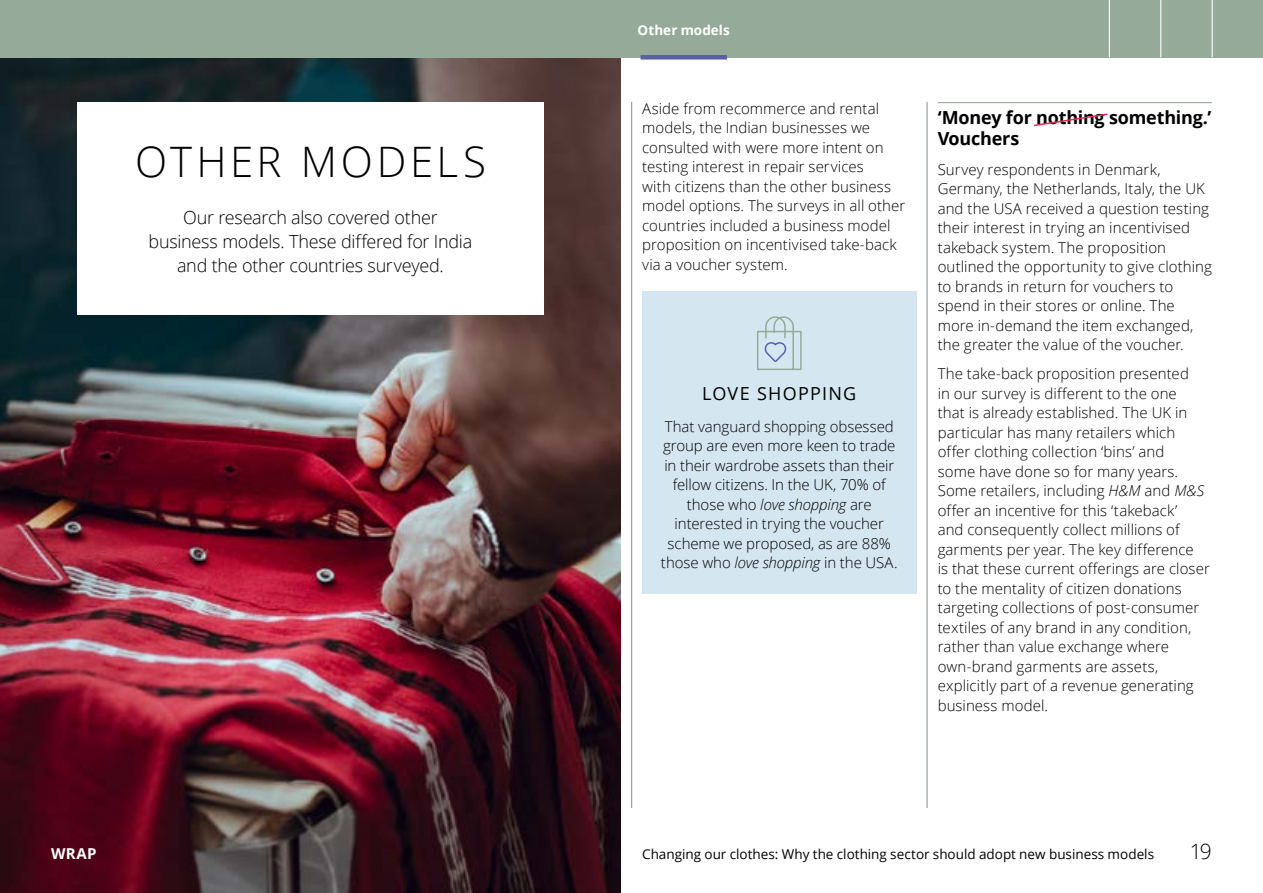
<style>
.page{position:relative;width:1263px;height:893px;background:#fff}
.page>*{position:absolute;margin:0;border:0;box-sizing:border-box;transform-origin:0 0}
.t1{font:300 42px "Open Sans";letter-spacing:.09em;color:#000}
.t2{font:300 21px "Open Sans";color:#000}
.t3{font:300 18px/24px "Open Sans";letter-spacing:-.015em;color:#000;text-align:center}
.t4{font:700 18px/21px "Open Sans";letter-spacing:-.015em;color:#000}
.t5{font:18px "Open Sans";letter-spacing:.065em;color:#000}
.t6{font:300 15px/19.5px "Open Sans";letter-spacing:.005em;color:#000}
.t7{font:700 15px "Open Sans";color:#fff}
.t8{font:13.5px "Open Sans";color:#000}
.t9{font:700 13.5px "Open Sans";letter-spacing:.005em;color:#fff}
.s1{font-style:italic}
</style>
<div class="page">
<img style="left:0;top:57px;width:621px;height:836px">
<hr style="left:938px;top:102px;width:274px;height:1px;background:#96aa99">
<div style="left:77px;top:102px;width:467px;height:212px;background:#fff"></div>
<hr style="left:927px;top:102px;width:1px;height:706px;background:#848b8c">
<hr style="left:631px;top:102px;width:1px;height:706px;background:#848b8c">
<svg style="left:1034px;top:113px;width:74px;height:14px"></svg>
<div style="left:642px;top:291px;width:274px;height:303px;background:#d4e7f0"></div>
<div style="left:792px;top:331px;width:10px;height:39px;border:1px solid #96aa99"></div>
<div style="left:757px;top:331px;width:37px;height:39px;border:1px solid #96aa99"></div>
<svg style="left:763px;top:317px;width:32px;height:46px"></svg>
<div style="left:0;top:0;width:1263px;height:57px;background:#96aa99"></div>
<hr style="left:1160px;top:0;width:1px;height:57px;background:#fff">
<hr style="left:1211px;top:0;width:2px;height:57px;background:#fff">
<hr style="left:1109px;top:0;width:1px;height:57px;background:#fff">
<div style="left:640px;top:55px;width:87px;height:5px;background:#5960a8"></div>
<h1 class="t1" style="left:135px;top:133px;width:352px">OTHER MODELS</h1>
<p class="t3" style="left:149px;top:205px;width:325px">Our research also covered other business models. These differed for India and the other countries surveyed.</p>
<p class="t9" style="left:638px;top:20px;width:94px">Other models</p>
<p class="t6" style="left:642px;top:98px;width:265px">Aside from recommerce and rental models, the Indian businesses we consulted with were more intent on testing interest in repair services<br>with citizens than the other business model options. The surveys in all other countries included a business model proposition on incentivised take-back via a voucher system.</p>
<p class="t5" style="left:702px;top:381px;width:156px">LOVE SHOPPING</p>
<p class="t6" style="left:661px;top:416px;width:238px;text-align:center">That vanguard shopping obsessed group are even more keen to trade in their wardrobe assets than their fellow citizens. In the UK, 70% of those who <span class="s1">love shopping</span> are interested in trying the voucher scheme we proposed, as are 88% those who <span class="s1">love shopping</span> in the USA.</p>
<p class="t4" style="left:938px;top:107px;width:275px">‘Money for nothing something.’<br>Vouchers</p>
<p class="t6" style="left:938px;top:159px;width:276px">Survey respondents in Denmark, Germany, the Netherlands, Italy, the UK and the USA received a question testing their interest in trying an incentivised takeback system. The proposition outlined the opportunity to give clothing to brands in return for vouchers to spend in their stores or online. The more in-demand the item exchanged, the greater the value of the voucher.</p>
<p class="t6" style="left:938px;top:364px;width:274px">The take-back proposition presented<br>in our survey is different to the one<br>that is already established. The UK in particular has many retailers which offer clothing collection ‘bins’ and<br>some have done so for many years.<br>Some retailers, including <span class="s1">H&amp;M</span> and <span class="s1">M&amp;S </span>offer an incentive for this ‘takeback’<br>and consequently collect millions of garments per year. The key difference<br>is that these current offerings are closer to the mentality of citizen donations targeting collections of post-consumer textiles of any brand in any condition, rather than value exchange where own-brand garments are assets, explicitly part of a revenue generating business model.</p>
<p class="t7" style="left:51px;top:843px;width:47px">WRAP</p>
<p class="t8" style="left:642px;top:845px;width:513px">Changing our clothes: Why the clothing sector should adopt new business models</p>
<h2 class="t2" style="left:1190px;top:837px;width:24px">19</h2>
</div>
